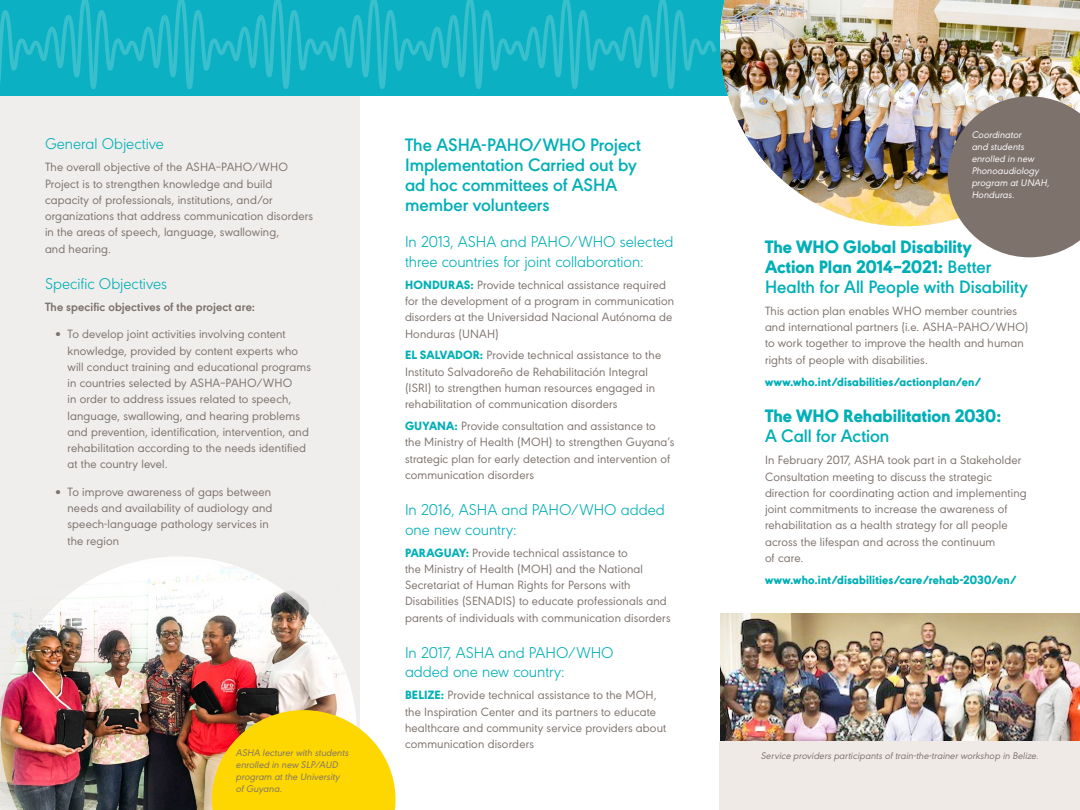
<style>
.page{position:relative;width:1080px;height:810px;background:#fff}
.page>*{position:absolute;margin:0;border:0;box-sizing:border-box;transform-origin:0 0}
.t1{font:800 18.75px/20px "URW Geometric";color:#00afb6}
.t2{font:600 18.75px/20px "URW Geometric";letter-spacing:-.005em;color:#00afb6}
.t3{font:300 16.25px/19.5px "URW Geometric";color:#00afb6}
.t4{font:12.5px/16.2px "URW Geometric";letter-spacing:.01em;color:#7e726d}
.t5{font:800 12.5px "URW Geometric";letter-spacing:.01em;color:#00afb6}
.t6{font:700 12.5px "URW Geometric";letter-spacing:.01em;color:#7e726d}
.t7{font:italic 10px/12px "URW Geometric";letter-spacing:.01em;color:#7e726d}
.t8{font:italic 10px/12px "URW Geometric";letter-spacing:.01em;color:#fff}
.s1{font-weight:800;color:#00afb6}
.s2{font-weight:600}
</style>
<div class="page">
<img style="left:0;top:95px;width:360px;height:715px">
<div style="left:0;top:0;width:1080px;height:95px;background:#0bb1c2"></div>
<img style="left:720px;top:0;width:360px;height:226px">
<svg style="left:948px;top:96px;width:132px;height:161px;background:#8e837d"></svg>
<svg style="left:212px;top:710px;width:184px;height:100px;background:#f5ca1d"></svg>
<svg style="left:0;top:0;width:716px;height:89px"></svg>
<img style="left:720px;top:613px;width:360px;height:129px">
<div style="left:720px;top:742px;width:360px;height:68px;background:#efeae5"></div>
<h2 class="t3" style="left:45px;top:133px;width:120px">General Objective</h2>
<p class="t4" style="left:45px;top:158px;width:270px">The overall objective of the ASHA–PAHO/WHO Project is to strengthen knowledge and build capacity of professionals, institutions, and/or organizations that address communication disorders in the areas of speech, language, swallowing,<br>and hearing.</p>
<h2 class="t3" style="left:45px;top:273px;width:124px">Specific Objectives</h2>
<p class="t6" style="left:45px;top:297px;width:212px">The specific objectives of the project are:</p>
<p class="t4" style="left:68px;top:325px;width:245px;text-indent:-12px">• To develop joint activities involving content knowledge, provided by content experts who will conduct training and educational programs in countries selected by ASHA–PAHO/WHO<br>in order to address issues related to speech, language, swallowing, and hearing problems and prevention, identification, intervention, and rehabilitation according to the needs identified at the country level.</p>
<p class="t4" style="left:67px;top:483px;width:206px;text-indent:-12px">• To improve awareness of gaps between needs and availability of audiology and speech-language pathology services in the region</p>
<p class="t7" style="left:236px;top:746px;width:114px">ASHA lecturer with students enrolled in new SLP/AUD program at the University of Guyana.</p>
<h1 class="t2" style="left:405px;top:133px;width:238px">The ASHA-PAHO/WHO Project<br>Implementation Carried out by ad hoc committees of ASHA member volunteers</h1>
<h2 class="t3" style="left:405px;top:231px;width:270px">In 2013, ASHA and PAHO/WHO selected three countries for joint collaboration:</h2>
<p class="t4" style="left:405px;top:276px;width:271px"><span class="s1">HONDURAS:</span> Provide technical assistance required for the development of a program in communication disorders at the Universidad Nacional Autónoma de Honduras (UNAH)</p>
<p class="t4" style="left:405px;top:346px;width:258px"><span class="s1">EL SALVADOR:</span> Provide technical assistance to the Instituto Salvadoreño de Rehabilitación Integral (ISRI) to strengthen human resources engaged in rehabilitation of communication disorders</p>
<p class="t4" style="left:405px;top:417px;width:271px"><span class="s1">GUYANA:</span> Provide consultation and assistance to the Ministry of Health (MOH) to strengthen Guyana’s strategic plan for early detection and intervention of communication disorders</p>
<h2 class="t3" style="left:405px;top:499px;width:261px">In 2016, ASHA and PAHO/WHO added one new country:</h2>
<p class="t4" style="left:405px;top:543px;width:267px"><span class="s1">PARAGUAY:</span> Provide technical assistance to<br>the Ministry of Health (MOH) and the National Secretariat of Human Rights for Persons with Disabilities (SENADIS) to educate professionals and parents of individuals with communication disorders</p>
<h2 class="t3" style="left:405px;top:642px;width:210px">In 2017, ASHA and PAHO/WHO added one new country:</h2>
<p class="t4" style="left:405px;top:686px;width:263px"><span class="s1">BELIZE:</span> Provide technical assistance to the MOH, the Inspiration Center and its partners to educate healthcare and community service providers about communication disorders</p>
<p class="t8" style="left:972px;top:128px;width:79px">Coordinator<br>and students enrolled in new<br>Phonoaudiology program at UNAH,<br>Honduras.</p>
<h1 class="t1" style="left:765px;top:236px;width:264px">The WHO Global Disability<br>Action Plan 2014–2021: <span class="s2">Better<br>Health for All People with Disability</span></h1>
<p class="t4" style="left:765px;top:302px;width:265px">This action plan enables WHO member countries and international partners (i.e. ASHA–PAHO/WHO) to work together to improve the health and human rights of people with disabilities.</p>
<p class="t5" style="left:765px;top:372px;width:218px">www.who.int/disabilities/actionplan/en/</p>
<h1 class="t1" style="left:765px;top:405px;width:238px">The WHO Rehabilitation 2030:</h1>
<h1 class="t2" style="left:765px;top:425px;width:126px">A Call for Action</h1>
<p class="t4" style="left:765px;top:451px;width:263px">In February 2017, ASHA took part in a Stakeholder Consultation meeting to discuss the strategic direction for coordinating action and implementing joint commitments to increase the awareness of rehabilitation as a health strategy for all people across the lifespan and across the continuum<br>of care.</p>
<p class="t5" style="left:765px;top:570px;width:253px">www.who.int/disabilities/care/rehab-2030/en/</p>
<p class="t7" style="left:761px;top:749px;width:279px">Service providers participants of train-the-trainer workshop in Belize.</p>
</div>
